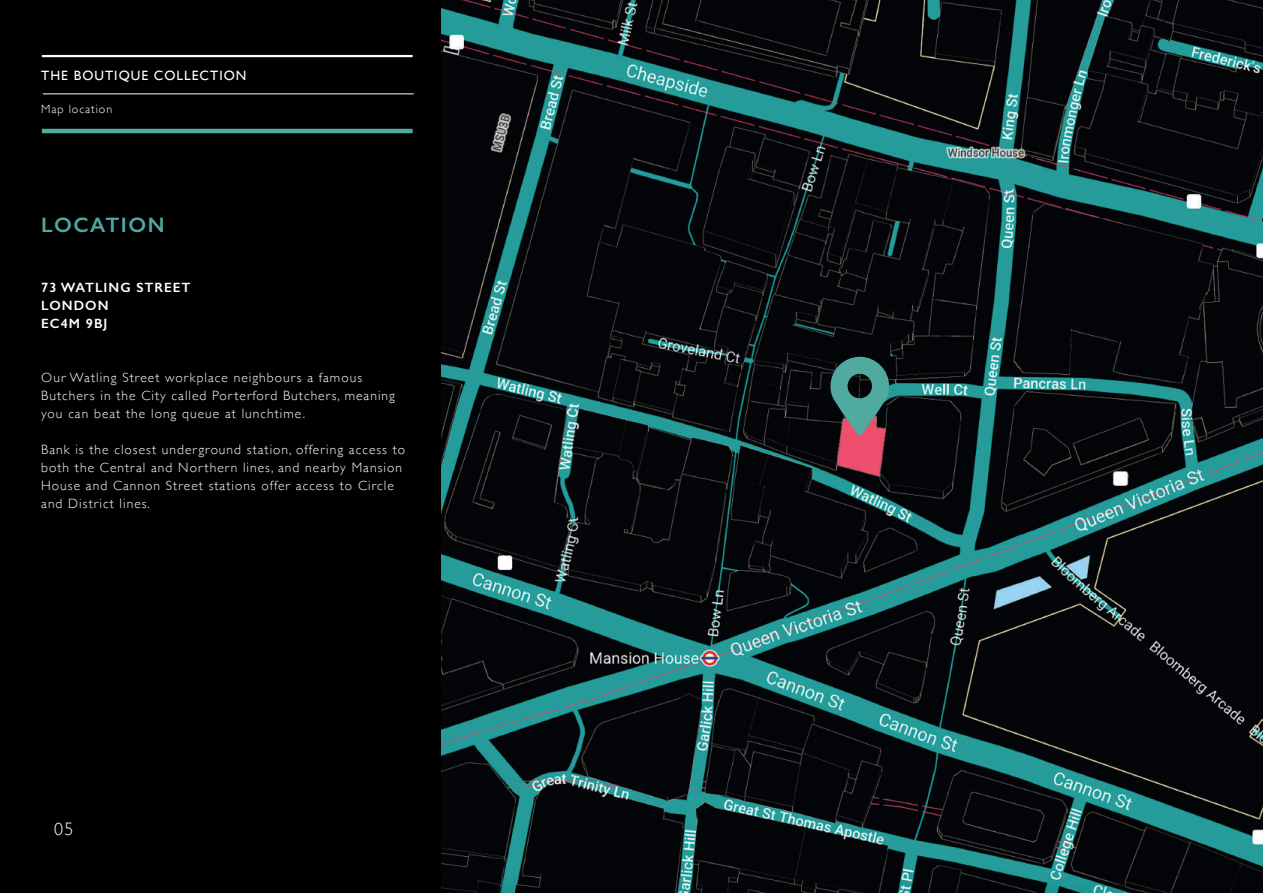
<style>
.page{position:relative;width:1263px;height:893px;background:#000001}
.page>*{position:absolute;margin:0;border:0;box-sizing:border-box;transform-origin:0 0}
.t1{font:600 21px "Gill Sans";letter-spacing:.075em;color:#51aa9f}
.t2{font:300 18px "Gill Sans";color:#fff}
.t3{font:300 13.5px/18px "Gill Sans";letter-spacing:.075em;color:#fff}
.t4{font:600 13.5px/18px "Gill Sans";letter-spacing:.075em;color:#fff}
.t5{font:13.5px "Gill Sans";letter-spacing:.075em;color:#fff}
.t6{font:300 12px "Gill Sans";letter-spacing:.075em;color:#fff}
</style>
<div class="page">
<img style="left:442px;top:0;width:821px;height:893px">
<hr style="left:43px;top:94px;width:371px;height:1px;background:#fff">
<hr style="left:42px;top:129px;width:371px;height:4px;background:#51aa9f">
<hr style="left:42px;top:55px;width:371px;height:2px;background:#fff">
<svg style="left:830px;top:357px;width:59px;height:78px"></svg>
<p class="t5" style="left:41px;top:68px;width:207px">THE BOUTIQUE COLLECTION</p>
<p class="t6" style="left:41px;top:100px;width:73px">Map location</p>
<h1 class="t1" style="left:41px;top:212px;width:125px">LOCATION</h1>
<p class="t4" style="left:41px;top:278px;width:151px">73 WATLING STREET<br>LONDON<br>EC4M 9BJ</p>
<p class="t3" style="left:41px;top:367px;width:355px">Our Watling Street workplace neighbours a famous<br>Butchers in the City called Porterford Butchers, meaning you can beat the long queue at lunchtime.</p>
<p class="t3" style="left:41px;top:439px;width:365px">Bank is the closest underground station, offering access to both the Central and Northern lines, and nearby Mansion House and Cannon Street stations offer access to Circle and District lines.</p>
<h2 class="t2" style="left:54px;top:815px;width:21px">05</h2>
</div>
